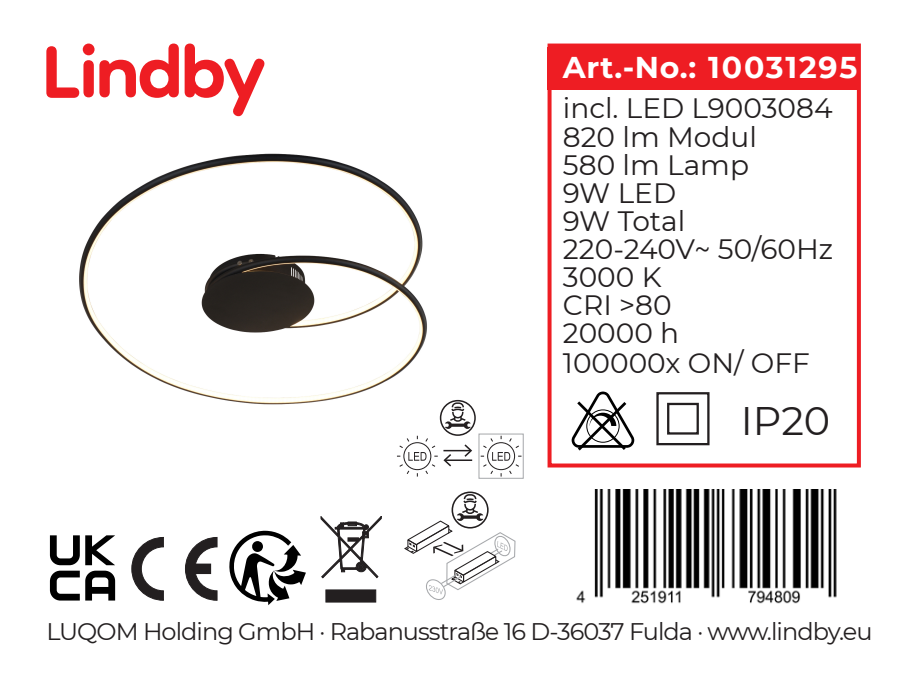
<style>
.page{position:relative;width:908px;height:681px;background:#fff}
.page>*{position:absolute;margin:0;border:0;box-sizing:border-box;transform-origin:0 0}
.t1{font:39.6px "Montserrat";color:#231f20}
.t2{font:700 30px "Montserrat";letter-spacing:.06em;color:#fff}
.t3{font:28px "Montserrat";color:#231f20}
.t4{font:24px "Montserrat";letter-spacing:-.04em;color:#231f20}
</style>
<div class="page">
<img style="left:79px;top:153px;width:374px;height:260px">
<div style="left:83px;top:60px;width:11px;height:37px;background:#ee1d23;border-radius:5px"></div>
<div style="left:83px;top:43px;width:11px;height:12px;background:#ee1d23;border-radius:50%"></div>
<svg style="left:46px;top:46px;width:33px;height:52px"></svg>
<svg style="left:99px;top:43px;width:166px;height:74px"></svg>
<div style="left:547px;top:47px;width:309px;height:42px;background:#ee1d23"></div>
<img style="left:576px;top:489px;width:261px;height:115px">
<div style="left:547px;top:43px;width:313px;height:424px;border:4px solid #ee1d23"></div>
<svg style="left:571px;top:391px;width:63px;height:60px"></svg>
<div style="left:656px;top:392px;width:53px;height:53px;border:2px solid #231f20"></div>
<div style="left:666px;top:402px;width:32px;height:32px;border:2px solid #231f20"></div>
<svg style="left:321px;top:516px;width:60px;height:86px"></svg>
<svg style="left:229px;top:530px;width:77px;height:75px"></svg>
<svg style="left:131px;top:537px;width:33px;height:64px"></svg>
<svg style="left:185px;top:537px;width:33px;height:64px"></svg>
<svg style="left:50px;top:535px;width:65px;height:65px"></svg>
<div style="left:451px;top:491px;width:37px;height:37px;border:2px solid #231f20;border-radius:50%"></div>
<svg style="left:404px;top:493px;width:112px;height:107px"></svg>
<div style="left:439px;top:400px;width:36px;height:35px;border:2px solid #231f20;border-radius:50%"></div>
<svg style="left:444px;top:401px;width:26px;height:27px"></svg>
<div style="left:478px;top:433px;width:45px;height:45px;border:1px solid #a6a8ab"></div>
<svg style="left:479px;top:434px;width:43px;height:43px"></svg>
<hr style="left:443px;top:449px;width:27px;height:2px;background:#231f20">
<svg style="left:464px;top:444px;width:8px;height:12px"></svg>
<hr style="left:445px;top:459px;width:27px;height:2px;background:#231f20">
<svg style="left:397px;top:434px;width:54px;height:43px"></svg>
<p class="t2" style="left:562px;top:46px;width:296px">Art.-No.: 10031295</p>
<p class="t3" style="left:562px;top:89px;width:271px">incl. LED L9003084</p>
<p class="t3" style="left:562px;top:117px;width:195px">820 lm Modul</p>
<p class="t3" style="left:562px;top:145px;width:187px">580 lm Lamp</p>
<p class="t3" style="left:562px;top:173px;width:115px">9W LED</p>
<p class="t3" style="left:562px;top:201px;width:124px">9W Total</p>
<p class="t3" style="left:562px;top:229px;width:272px">220-240V~ 50/60Hz</p>
<p class="t3" style="left:562px;top:257px;width:100px">3000 K</p>
<p class="t3" style="left:562px;top:285px;width:110px">CRI &gt;80</p>
<p class="t3" style="left:562px;top:313px;width:118px">20000 h</p>
<p class="t3" style="left:562px;top:343px;width:248px">100000x ON/ OFF</p>
<p class="t1" style="left:740px;top:394px;width:91px">IP20</p>
<p class="t4" style="left:46px;top:615px;width:827px">LUQOM Holding GmbH · Rabanusstraße 16 D-36037 Fulda · www.lindby.eu</p>
</div>
